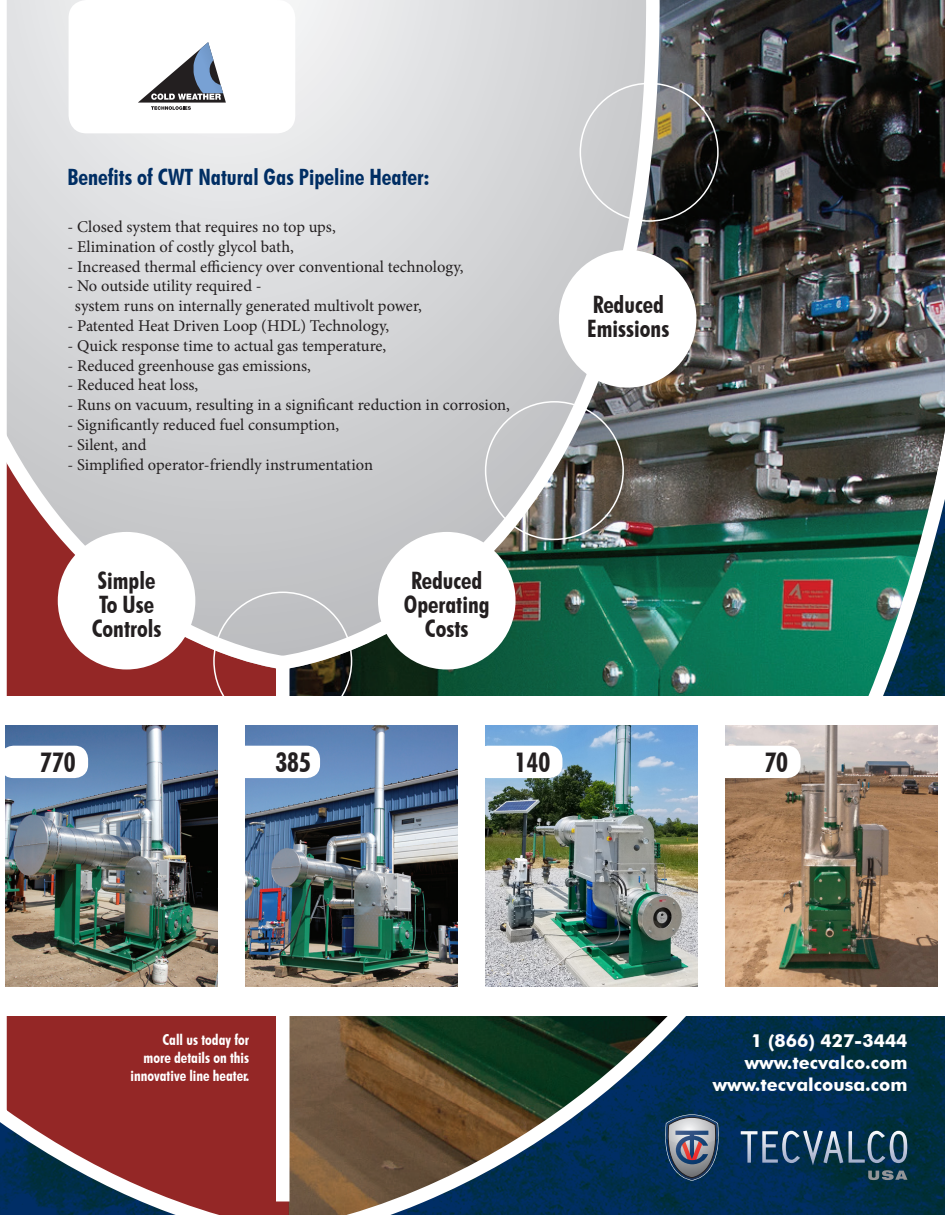
<style>
.page{position:relative;width:945px;height:1215px;background:#fff}
.page>*{position:absolute;margin:0;border:0;box-sizing:border-box;transform-origin:0 0}
.t1{font:700 condensed 27px "Futura BT";color:#231f20}
.t2{font:700 condensed 24px "Futura BT";color:#231f20}
.t3{font:700 condensed 22.5px "Futura BT";color:#002e64}
.t4{font:700 18px "Futura BT";color:#fff}
.t5{font:16.5px "Minion Pro";color:#231f20}
.t6{font:700 condensed 15px/18px "Futura BT";color:#fff;text-align:right}
</style>
<div class="page">
<img style="left:0;top:0;width:945px;height:1215px">
<div style="left:559px;top:250px;width:137px;height:138px;background:#fff;border-radius:50%"></div>
<div style="left:378px;top:532px;width:138px;height:138px;background:#fff;border-radius:50%"></div>
<div style="left:58px;top:532px;width:137px;height:138px;background:#fff;border-radius:50%"></div>
<svg style="left:661px;top:1114px;width:62px;height:67px;background:#576880"></svg>
<svg style="left:849px;top:1131px;width:58px;height:32px;background:#3d5f75"></svg>
<svg style="left:741px;top:1131px;width:102px;height:34px;background:#3b5d7b"></svg>
<svg style="left:868px;top:1170px;width:39px;height:10px"></svg>
<div style="left:276px;top:661px;width:14px;height:541px;background:#fff"></div>
<div style="left:69px;top:0;width:226px;height:133px;background:#fff;border-radius:18px"></div>
<svg style="left:138px;top:42px;width:88px;height:68px"></svg>
<div style="left:0;top:696px;width:945px;height:320px;background:#fff"></div>
<img style="left:486px;top:725px;width:211px;height:262px">
<img style="left:726px;top:725px;width:212px;height:262px">
<img style="left:246px;top:725px;width:211px;height:262px">
<img style="left:6px;top:725px;width:211px;height:262px">
<div style="left:0;top:746px;width:88px;height:32px;background:#fff;border-radius:14px"></div>
<div style="left:712px;top:746px;width:89px;height:32px;background:#fff;border-radius:14px"></div>
<div style="left:474px;top:746px;width:88px;height:32px;background:#fff;border-radius:14px"></div>
<div style="left:232px;top:746px;width:88px;height:32px;background:#fff;border-radius:14px"></div>
<p class="t3" style="left:68px;top:163px;width:364px">Benefits of CWT Natural Gas Pipeline Heater:</p>
<p class="t5" style="left:68px;top:216px;width:270px">- Closed system that requires no top ups,</p>
<p class="t5" style="left:68px;top:235px;width:228px">- Elimination of costly glycol bath,</p>
<p class="t5" style="left:68px;top:255px;width:398px">- Increased thermal efficiency over conventional technology,</p>
<p class="t5" style="left:68px;top:275px;width:196px">- No outside utility required -</p>
<p class="t5" style="left:75px;top:295px;width:348px">system runs on internally generated multivolt power,</p>
<p class="t5" style="left:68px;top:315px;width:323px">- Patented Heat Driven Loop (HDL) Technology,</p>
<p class="t5" style="left:68px;top:334px;width:320px">- Quick response time to actual gas temperature,</p>
<p class="t5" style="left:68px;top:354px;width:245px">- Reduced greenhouse gas emissions,</p>
<p class="t5" style="left:68px;top:374px;width:132px">- Reduced heat loss,</p>
<p class="t5" style="left:68px;top:394px;width:444px">- Runs on vacuum, resulting in a significant reduction in corrosion,</p>
<p class="t5" style="left:68px;top:414px;width:273px">- Significantly reduced fuel consumption,</p>
<p class="t5" style="left:68px;top:433px;width:81px">- Silent, and</p>
<p class="t5" style="left:68px;top:453px;width:307px">- Simplified operator-friendly instrumentation</p>
<p class="t2" style="left:98px;top:566px;width:59px">Simple</p>
<p class="t2" style="left:99px;top:590px;width:57px">To Use</p>
<p class="t2" style="left:92px;top:614px;width:71px">Controls</p>
<p class="t2" style="left:411px;top:566px;width:73px">Reduced</p>
<p class="t2" style="left:404px;top:590px;width:87px">Operating</p>
<p class="t2" style="left:425px;top:614px;width:45px">Costs</p>
<p class="t2" style="left:593px;top:290px;width:73px">Reduced</p>
<p class="t2" style="left:587px;top:314px;width:84px">Emissions</p>
<p class="t1" style="left:40px;top:746px;width:37px">770</p>
<p class="t1" style="left:275px;top:746px;width:37px">385</p>
<p class="t1" style="left:515px;top:746px;width:37px">140</p>
<p class="t1" style="left:764px;top:746px;width:25px">70</p>
<p class="t6" style="left:162px;top:1031px;width:88px">Call us today for</p>
<p class="t6" style="left:131px;top:1049px;width:120px">more details on this innovative line heater.</p>
<p class="t4" style="left:751px;top:1030px;width:158px">1 (866) 427-3444</p>
<p class="t4" style="left:745px;top:1052px;width:164px">www.tecvalco.com</p>
<p class="t4" style="left:713px;top:1073px;width:196px">www.tecvalcousa.com</p>
</div>
